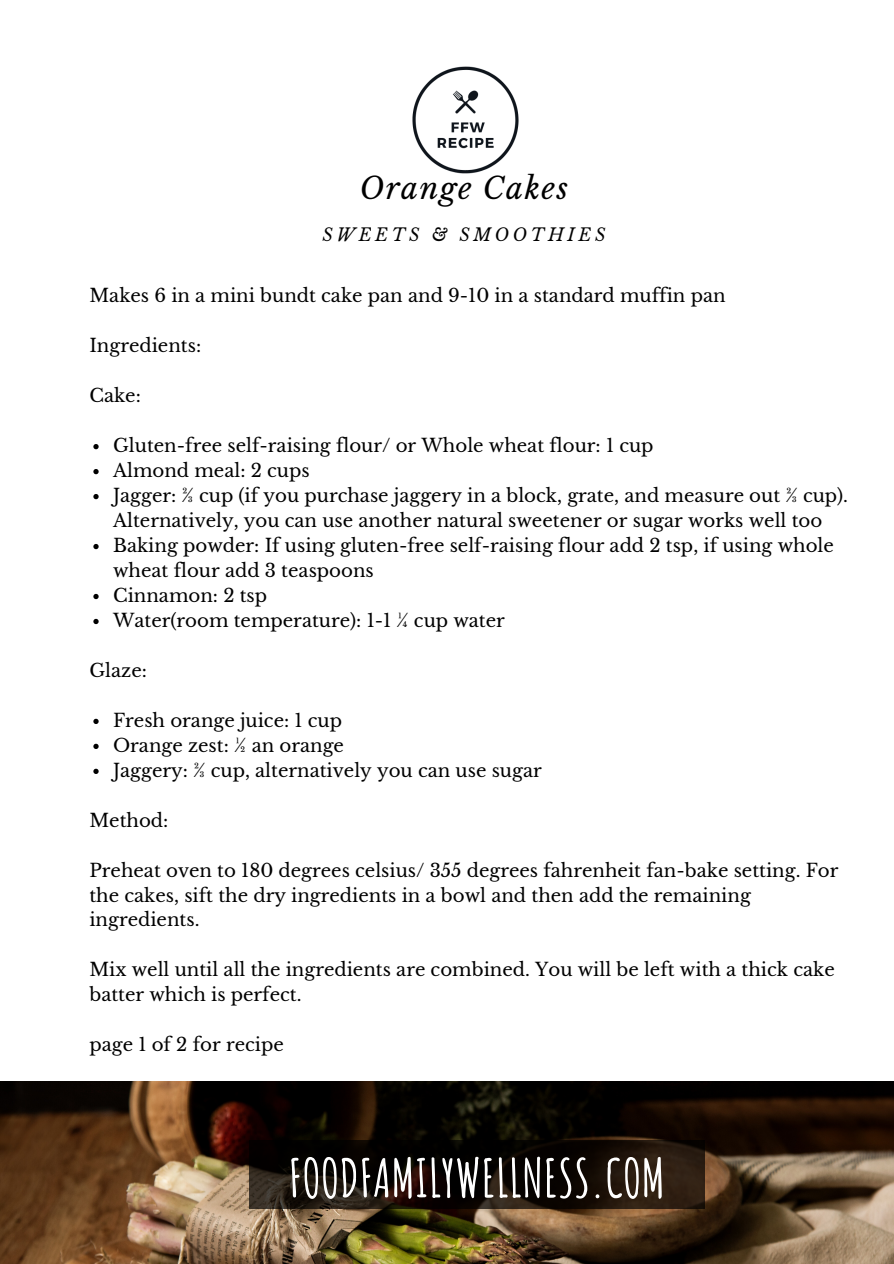
<style>
.page{position:relative;width:894px;height:1264px;background:#fff}
.page>*{position:absolute;margin:0;border:0;box-sizing:border-box;transform-origin:0 0}
.t1{font:700 52.2px "Amatic SC";color:#fff}
.t2{font:italic 29.85px "Libre Baskerville";letter-spacing:.05em;color:#000}
.t3{font:18.15px/24.9px "Libre Baskerville";color:#000}
.t4{font:italic 17.4px "Libre Baskerville";letter-spacing:.21em;color:#000}
</style>
<div class="page">
<img style="left:0;top:1081px;width:893px;height:182px">
<img style="left:412px;top:66px;width:107px;height:108px">
<svg style="left:93px;top:444px;width:6px;height:5px"></svg>
<svg style="left:93px;top:469px;width:6px;height:5px"></svg>
<svg style="left:93px;top:494px;width:6px;height:5px"></svg>
<svg style="left:93px;top:544px;width:6px;height:5px"></svg>
<svg style="left:93px;top:594px;width:6px;height:5px"></svg>
<svg style="left:93px;top:619px;width:6px;height:5px"></svg>
<svg style="left:93px;top:718px;width:6px;height:6px"></svg>
<svg style="left:93px;top:743px;width:6px;height:6px"></svg>
<svg style="left:93px;top:768px;width:6px;height:6px"></svg>
<svg style="left:249px;top:1140px;width:455px;height:68px;background:#150d08"></svg>
<h2 class="t2" style="left:360px;top:170px;width:210px">Orange Cakes</h2>
<p class="t4" style="left:322px;top:224px;width:284px">SWEETS &amp; SMOOTHIES</p>
<p class="t3" style="left:89px;top:283px;width:637px">Makes 6 in a mini bundt cake pan and 9-10 in a standard muffin pan</p>
<p class="t3" style="left:89px;top:333px;width:113px">Ingredients:</p>
<p class="t3" style="left:89px;top:383px;width:53px">Cake:</p>
<p class="t3" style="left:113px;top:433px;width:736px">Gluten-free self-raising flour/ or Whole wheat flour: 1 cup<br>Almond meal: 2 cups<br>Jagger: ⅔ cup (if you purchase jaggery in a block, grate, and measure out ⅔ cup).<br>Alternatively, you can use another natural sweetener or sugar works well too Baking powder: If using gluten-free self-raising flour add 2 tsp, if using whole wheat flour add 3 teaspoons<br>Cinnamon: 2 tsp<br>Water(room temperature): 1-1 ¼ cup water</p>
<p class="t3" style="left:89px;top:658px;width:59px">Glaze:</p>
<p class="t3" style="left:113px;top:708px;width:430px">Fresh orange juice: 1 cup<br>Orange zest: ½ an orange<br>Jaggery: ⅔ cup, alternatively you can use sugar</p>
<p class="t3" style="left:89px;top:807px;width:80px">Method:</p>
<p class="t3" style="left:89px;top:857px;width:750px">Preheat oven to 180 degrees celsius/ 355 degrees fahrenheit fan-bake setting. For the cakes, sift the dry ingredients in a bowl and then add the remaining ingredients.</p>
<p class="t3" style="left:89px;top:957px;width:746px">Mix well until all the ingredients are combined. You will be left with a thick cake batter which is perfect.</p>
<p class="t3" style="left:89px;top:1032px;width:196px">page 1 of 2 for recipe</p>
<h1 class="t1" style="left:288px;top:1144px;width:378px">FOODFAMILYWELLNESS.COM</h1>
</div>
